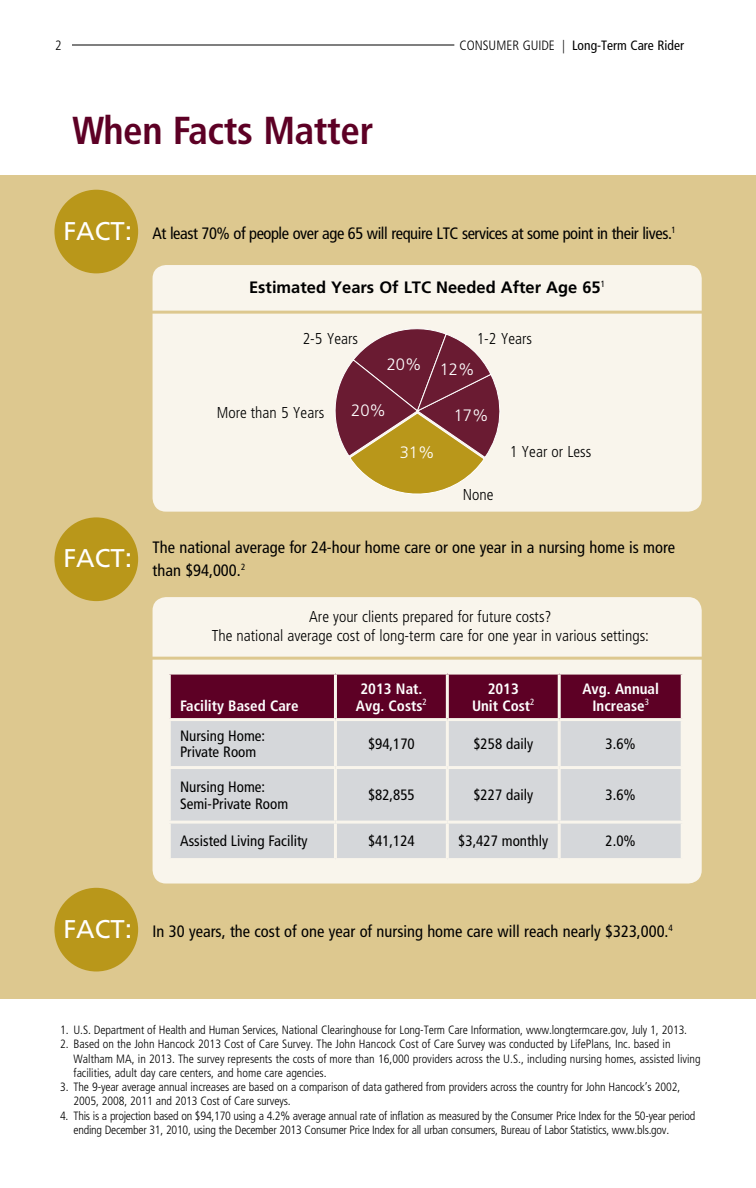
<style>
.page{position:relative;width:756px;height:1188px;background:#fff}
.page>*{position:absolute;margin:0;border:0;box-sizing:border-box;transform-origin:0 0}
.t1{font:700 condensed 39px "Frutiger LT Pro";letter-spacing:-.01em;color:#5d0025}
.t2{font:25.65px "Frutiger";color:#fff}
.t3{font:condensed 16.5px/22.5px "Frutiger";color:#000}
.t4{font:condensed 16.5px "Frutiger";letter-spacing:-.025em;color:#000}
.t5{font:700 16.5px "Frutiger LT Pro";color:#000}
.t6{font:300 16.5px "Frutiger";color:#fff}
.t7{font:300 condensed 15.75px/19.5px "Frutiger LT Pro";color:#000;text-align:center}
.t8{font:condensed 15px/16.5px "Frutiger";color:#000}
.t9{font:700 condensed 15px/16.5px "Frutiger";color:#fff;text-align:center}
.t10{font:condensed 13.5px "Frutiger LT Pro";color:#000}
.t11{font:300 condensed 13.5px "Frutiger LT Pro";color:#000}
.t12{font:300 condensed 12px/14.2px "Frutiger LT Pro";letter-spacing:-.01em;color:#000}
.s1{font-weight:300}
.s2{font-stretch:normal;font-size:25.65px;color:#fff}
.s3{font-stretch:normal;font-size:27px;color:#fff}
.s4{font-size:27px}
</style>
<div class="page">
<hr style="left:72px;top:45px;width:382px;height:1px;background:#000">
<div style="left:0;top:176px;width:756px;height:823px;background:#ddc88f"></div>
<div style="left:54px;top:517px;width:84px;height:84px;background:#b9971a;border-radius:50%"></div>
<div style="left:153px;top:597px;width:549px;height:287px;background:#f9f5ec;border-radius:14px"></div>
<hr style="left:147px;top:657px;width:560px;height:3px;background:#ddc88f">
<div style="left:171px;top:675px;width:510px;height:43px;background:#5d0025"></div>
<div style="left:171px;top:721px;width:510px;height:137px;background:#d5d7da"></div>
<hr style="left:334px;top:675px;width:3px;height:43px;background:#f9f5ec">
<hr style="left:446px;top:675px;width:3px;height:43px;background:#f9f5ec">
<hr style="left:558px;top:675px;width:3px;height:43px;background:#f9f5ec">
<hr style="left:334px;top:721px;width:3px;height:45px;background:#f9f5ec">
<hr style="left:446px;top:721px;width:3px;height:45px;background:#f9f5ec">
<hr style="left:558px;top:721px;width:3px;height:45px;background:#f9f5ec">
<hr style="left:168px;top:766px;width:167px;height:3px;background:#f9f5ec">
<hr style="left:335px;top:766px;width:112px;height:3px;background:#f9f5ec">
<hr style="left:334px;top:769px;width:3px;height:52px;background:#f9f5ec">
<hr style="left:447px;top:766px;width:112px;height:3px;background:#f9f5ec">
<hr style="left:446px;top:769px;width:3px;height:52px;background:#f9f5ec">
<hr style="left:559px;top:766px;width:125px;height:3px;background:#f9f5ec">
<hr style="left:558px;top:769px;width:3px;height:52px;background:#f9f5ec">
<hr style="left:168px;top:821px;width:167px;height:3px;background:#f9f5ec">
<hr style="left:335px;top:821px;width:112px;height:3px;background:#f9f5ec">
<hr style="left:334px;top:824px;width:3px;height:34px;background:#f9f5ec">
<hr style="left:447px;top:821px;width:112px;height:3px;background:#f9f5ec">
<hr style="left:446px;top:824px;width:3px;height:34px;background:#f9f5ec">
<hr style="left:559px;top:821px;width:125px;height:3px;background:#f9f5ec">
<hr style="left:558px;top:824px;width:3px;height:34px;background:#f9f5ec">
<div style="left:54px;top:888px;width:84px;height:84px;background:#b9971a;border-radius:50%"></div>
<div style="left:54px;top:190px;width:84px;height:83px;background:#b9971a;border-radius:50%"></div>
<div style="left:153px;top:265px;width:549px;height:247px;background:#f9f5ec;border-radius:14px"></div>
<hr style="left:147px;top:311px;width:560px;height:3px;background:#ddc88f">
<svg style="left:335px;top:329px;width:165px;height:165px"></svg>
<p class="t11" style="left:55px;top:38px;width:8px">2</p>
<p class="t10" style="left:460px;top:38px;width:226px"><span class="s1">CONSUMER GUIDE |</span> Long-Term Care Rider</p>
<h1 class="t1" style="left:72px;top:107px;width:303px">When Facts Matter</h1>
<h3 class="t4" style="left:63px;top:224px;width:614px"><span class="s2">FACT</span><span class="s3">:</span> At least 70% of people over age 65 will require LTC services at some point in their lives.<sup>1</sup></h3>
<h3 class="t5" style="left:249px;top:278px;width:357px">Estimated Years Of LTC Needed After Age 65<sup>1</sup></h3>
<h3 class="t7" style="left:303px;top:329px;width:57px">2-5 Years</h3>
<h3 class="t6" style="left:387px;top:354px;width:36px">20%</h3>
<h3 class="t7" style="left:477px;top:329px;width:57px">1-2 Years</h3>
<h3 class="t6" style="left:440px;top:359px;width:36px">12%</h3>
<h3 class="t7" style="left:217px;top:403px;width:109px">More than 5 Years</h3>
<h3 class="t6" style="left:351px;top:400px;width:36px">20%</h3>
<h3 class="t6" style="left:454px;top:406px;width:36px">17%</h3>
<h3 class="t6" style="left:400px;top:443px;width:36px">31%</h3>
<h3 class="t7" style="left:463px;top:485px;width:32px">None</h3>
<h3 class="t7" style="left:510px;top:442px;width:83px">1 Year or Less</h3>
<h2 class="t2" style="left:63px;top:543px;width:70px">FACT<span class="s4">:</span></h2>
<h3 class="t3" style="left:153px;top:537px;width:524px">The national average for 24-hour home care or one year in a nursing home is more than $94,000.<sup>2</sup></h3>
<h3 class="t7" style="left:212px;top:606px;width:439px">Are your clients prepared for future costs?<br>The national average cost of long-term care for one year in various settings:</h3>
<p class="t9" style="left:180px;top:697px;width:120px">Facility Based Care</p>
<p class="t9" style="left:356px;top:681px;width:72px;text-align:left">2013 Nat.<br>Avg. Costs<sup>2</sup></p>
<p class="t9" style="left:472px;top:681px;width:64px">2013<br>Unit Cost<sup>2</sup></p>
<p class="t9" style="left:582px;top:681px;width:78px">Avg. Annual<br>Increase<sup>3</sup></p>
<p class="t8" style="left:180px;top:728px;width:87px">Nursing Home:<br>Private Room</p>
<p class="t8" style="left:368px;top:736px;width:48px">$94,170</p>
<p class="t8" style="left:473px;top:736px;width:61px">$258 daily</p>
<p class="t8" style="left:606px;top:736px;width:32px">3.6%</p>
<p class="t8" style="left:180px;top:779px;width:110px">Nursing Home:<br>Semi-Private Room</p>
<p class="t8" style="left:368px;top:787px;width:48px">$82,855</p>
<p class="t8" style="left:473px;top:787px;width:61px">$227 daily</p>
<p class="t8" style="left:606px;top:787px;width:32px">3.6%</p>
<p class="t8" style="left:180px;top:833px;width:129px">Assisted Living Facility</p>
<p class="t8" style="left:368px;top:833px;width:48px">$41,124</p>
<p class="t8" style="left:458px;top:833px;width:91px">$3,427 monthly</p>
<p class="t8" style="left:606px;top:833px;width:32px">2.0%</p>
<h3 class="t3" style="left:63px;top:920px;width:611px"><span class="s2">FACT</span><span class="s3">:</span> In 30 years, the cost of one year of nursing home care will reach nearly $323,000.<sup>4</sup></h3>
<p class="t12" style="left:60px;top:1023px;width:629px">1. U.S. Department of Health and Human Services, National Clearinghouse for Long-Term Care Information, www.longtermcare.gov, July 1, 2013.</p>
<p class="t12" style="left:74px;top:1037px;width:629px;text-indent:-14px">2. Based on the John Hancock 2013 Cost of Care Survey. The John Hancock Cost of Care Survey was conducted by LifePlans, Inc. based in<br>Waltham MA, in 2013. The survey represents the costs of more than 16,000 providers across the U.S., including nursing homes, assisted living facilities, adult day care centers, and home care agencies.</p>
<p class="t12" style="left:74px;top:1080px;width:608px;text-indent:-14px">3. The 9-year average annual increases are based on a comparison of data gathered from providers across the country for John Hancock’s 2002,<br>2005, 2008, 2011 and 2013 Cost of Care surveys.</p>
<p class="t12" style="left:74px;top:1109px;width:623px;text-indent:-14px">4. This is a projection based on $94,170 using a 4.2% average annual rate of inflation as measured by the Consumer Price Index for the 50-year period ending December 31, 2010, using the December 2013 Consumer Price Index for all urban consumers, Bureau of Labor Statistics, www.bls.gov.</p>
</div>
